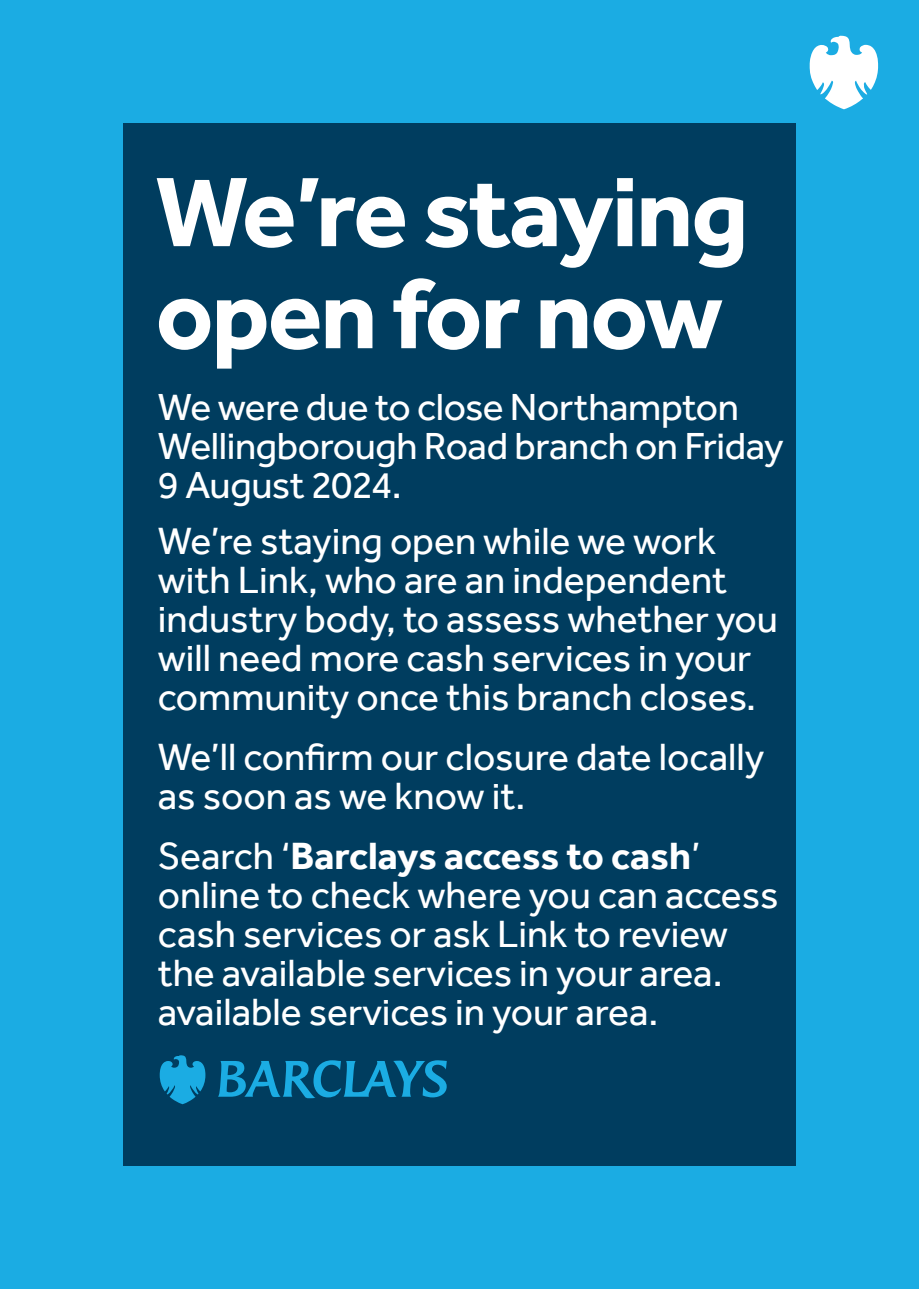
<style>
.page{position:relative;width:919px;height:1289px;background:#fff}
.page>*{position:absolute;margin:0;border:0;box-sizing:border-box;transform-origin:0 0}
.t1{font:700 102px/102px "Effra";letter-spacing:-.02em;color:#fff}
.t2{font:39px/39px "Barclays Effra";color:#fff}
.t3{font:39px/39px "Effra";letter-spacing:-.01em;color:#fff}
.s1{font-weight:700}
</style>
<div class="page">
<div style="left:0;top:0;width:918px;height:1288px;background:#1bace3"></div>
<div style="left:123px;top:123px;width:672px;height:1042px;background:#003d5f"></div>
<svg style="left:809px;top:36px;width:69px;height:73px"></svg>
<svg style="left:218px;top:1060px;width:229px;height:38px"></svg>
<svg style="left:160px;top:1055px;width:45px;height:49px"></svg>
<p class="t1" style="left:156px;top:159px;width:594px">We’re staying open for now</p>
<p class="t3" style="left:158px;top:387px;width:627px">We were due to close Northampton<br>Wellingborough Road branch on Friday<br>9 August 2024.</p>
<p class="t2" style="left:158px;top:520px;width:621px">We’re staying open while we work with Link, who are an independent industry body, to assess whether you will need more cash services in your community once this branch closes.</p>
<p class="t2" style="left:158px;top:737px;width:608px">We’ll confirm our closure date locally as soon as we know it.</p>
<p class="t2" style="left:158px;top:836px;width:622px">Search ‘<span class="s1">Barclays access to cash</span>’ online to check where you can access cash services or ask Link to review the available services in your area. available services in your area.</p>
</div>
